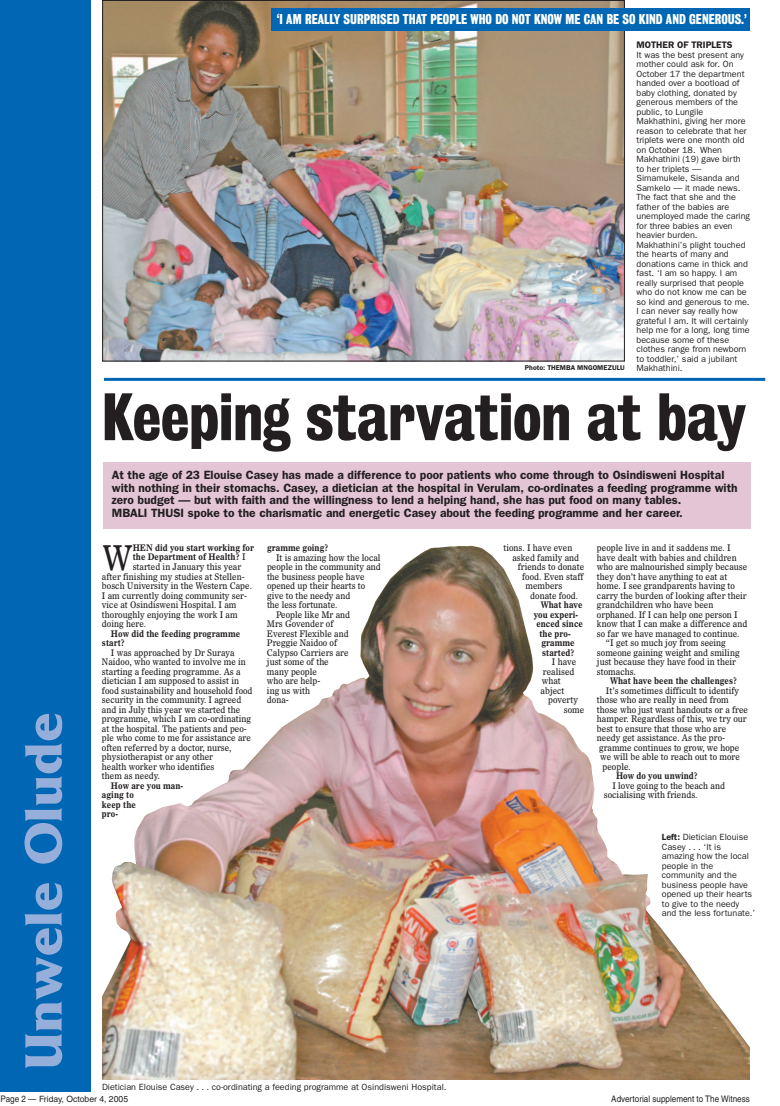
<style>
.page{position:relative;width:780px;height:1106px;background:#fff}
.page>*{position:absolute;margin:0;border:0;box-sizing:border-box;transform-origin:0 0}
.t1{font:61px "Bureau Grotesque Three Seven";color:#231f20}
.t2{font:700 55px "Friz Quadrata";color:#96afda}
.t3{font:33.9px "Dutch 811 BT Roman D";color:#231f20;scale:.9 1}
.t4{font:13px "Bureau Grotesque Three Seven";color:#fff}
.t5{font:600 12px/12.5px "Franklin Gothic";color:#231f20}
.t6{font:600 9.5px "Franklin Gothic";color:#231f20}
.t7{font:9px/9.5px "Dutch 811 BT Roman D";color:#231f20;scale:.9 1}
.t8{font:9px/9.5px "Franklin Gothic";color:#231f20}
.t9{font:9px/9.5px "Dutch 811 BT Bold D";color:#231f20;scale:.9 1}
.t10{font:9px "Helvetica";color:#231f20;scale:.9 1}
.t11{font:8.6px "Helvetica";color:#231f20}
.t12{font:600 7px "Franklin Gothic";color:#231f20}
.s1{font-family:"Dutch 811 BT Roman D"}
.s2{font-weight:600}
.s3{font-size:9px}
</style>
<div class="page">
<img style="left:102px;top:546px;width:648px;height:533px">
<div style="left:0;top:0;width:91px;height:1091px;background:#0166b3"></div>
<img style="left:104px;top:2px;width:519px;height:357px">
<div style="left:272px;top:9px;width:478px;height:22px;background:#0166b3"></div>
<div style="left:103px;top:462px;width:648px;height:67px;background:#e4c5d6"></div>
<hr style="left:104px;top:378px;width:661px;height:3px;background:#0166b3">
<h3 class="t4" style="left:277px;top:15px;width:472px">‘I AM REALLY SURPRISED THAT PEOPLE WHO DO NOT KNOW ME CAN BE SO KIND AND GENEROUS.’</h3>
<p class="t12" style="left:525px;top:365px;width:101px">Photo: THEMBA MNGOMEZULU</p>
<p class="t6" style="left:637px;top:42px;width:98px">MOTHER OF TRIPLETS</p>
<p class="t8" style="left:637px;top:51px;width:115px">It was the best present any mother could ask for. On<br>October 17 the department handed over a bootload of baby clothing, donated by generous members of the public, to Lungile<br>Makhathini, giving her more reason to celebrate that her triplets were one month old on October 18. When<br>Makhathini (19) gave birth to her triplets —<br>Simamukele, Sisanda and<br>Samkelo — it made news.<br>The fact that she and the father of the babies are unemployed made the caring for three babies an even heavier burden.<br>Makhathini’s plight touched the hearts of many and donations came in thick and fast. ‘I am so happy. I am really surprised that people who do not know me can be so kind and generous to me.<br>I can never say really how grateful I am. It will certainly help me for a long, long time because some of these clothes range from newborn to toddler,’ said a jubilant<br>Makhathini.</p>
<h1 class="t1" style="left:102px;top:396px;width:645px">Keeping starvation at bay</h1>
<h2 class="t2" style="left:25px;top:1070px;width:359px;rotate:-90deg">Unwele Olude</h2>
<p class="t5" style="left:112px;top:470px;width:627px">At the age of 23 Elouise Casey has made a difference to poor patients who come through to Osindisweni Hospital with nothing in their stomachs. Casey, a dietician at the hospital in Verulam, co-ordinates a feeding programme with zero budget — but with faith and the willingness to lend a helping hand, she has put food on many tables.<br>MBALI THUSI spoke to the charismatic and energetic Casey about the feeding programme and her career.</p>
<h3 class="t3" style="left:102px;top:544px;width:36px">W</h3>
<p class="t9" style="left:133px;top:544px;width:136px">HEN did you start working for the Department of Health? <span class="s1">I</span></p>
<p class="t7" style="left:102px;top:563px;width:168px;text-indent:31px">started in January this year after finishing my studies at Stellen&shy;bosch University in the Western Cape.<br>I am currently doing community ser&shy;vice at Osindisweni Hospital. I am thoroughly enjoying the work I am doing here.</p>
<p class="t9" style="left:102px;top:629px;width:155px;text-indent:9px">How did the feeding programme start?</p>
<p class="t7" style="left:102px;top:648px;width:169px;text-indent:9px">I was approached by Dr Suraya<br>Naidoo, who wanted to involve me in starting a feeding programme. As a dietician I am supposed to assist in food sustainability and household food security in the community. I agreed and in July this year we started the programme, which I am co-ordinating at the hospital. The patients and peo&shy;ple who come to me for assistance are often referred by a doctor, nurse, physiotherapist or any other<br>health worker who identifies<br>them as needy.</p>
<p class="t9" style="left:102px;top:781px;width:92px;text-indent:9px">How are you man&shy;aging to<br>keep the<br>pro-</p>
<p class="t9" style="left:267px;top:544px;width:70px">gramme going?</p>
<p class="t7" style="left:276px;top:553px;width:118px">It is amazing how the local</p>
<p class="t7" style="left:267px;top:563px;width:128px">people in the community and</p>
<p class="t7" style="left:267px;top:572px;width:110px">the business people have</p>
<p class="t7" style="left:267px;top:582px;width:111px">opened up their hearts to</p>
<p class="t7" style="left:267px;top:591px;width:94px">give to the needy and</p>
<p class="t7" style="left:267px;top:601px;width:80px">the less fortunate.</p>
<p class="t7" style="left:276px;top:610px;width:84px">People like Mr and</p>
<p class="t7" style="left:267px;top:620px;width:75px">Mrs Govender of</p>
<p class="t7" style="left:267px;top:629px;width:92px">Everest Flexible and</p>
<p class="t7" style="left:267px;top:639px;width:79px">Preggie Naidoo of</p>
<p class="t7" style="left:267px;top:648px;width:92px">Calypso Carriers are</p>
<p class="t7" style="left:267px;top:658px;width:70px">just some of the</p>
<p class="t7" style="left:267px;top:667px;width:57px">many people</p>
<p class="t7" style="left:267px;top:677px;width:61px">who are help-</p>
<p class="t7" style="left:267px;top:686px;width:49px">ing us with</p>
<p class="t7" style="left:267px;top:696px;width:26px">dona-</p>
<p class="t7" style="left:504px;top:544px;width:78px">tions. I have even</p>
<p class="t7" style="left:512px;top:553px;width:76px">asked family and</p>
<p class="t7" style="left:518px;top:563px;width:75px">friends to donate</p>
<p class="t7" style="left:522px;top:572px;width:70px">food. Even staff</p>
<p class="t7" style="left:526px;top:582px;width:42px">members</p>
<p class="t7" style="left:530px;top:591px;width:55px">donate food.</p>
<p class="t9" style="left:541px;top:601px;width:48px">What have</p>
<p class="t9" style="left:534px;top:610px;width:51px">you experi-</p>
<p class="t9" style="left:536px;top:620px;width:53px">enced since</p>
<p class="t9" style="left:539px;top:629px;width:36px">the pro-</p>
<p class="t9" style="left:541px;top:639px;width:39px">gramme</p>
<p class="t9" style="left:542px;top:648px;width:37px">started?</p>
<p class="t7" style="left:541px;top:658px;width:41px;text-indent:11px">I have realised what abject</p>
<p class="t7" style="left:564px;top:696px;width:24px;text-indent:-16px">poverty some</p>
<p class="t7" style="left:597px;top:544px;width:150px">people live in and it saddens me. I</p>
<p class="t7" style="left:597px;top:553px;width:157px">have dealt with babies and children</p>
<p class="t7" style="left:597px;top:563px;width:168px">who are malnourished simply because</p>
<p class="t7" style="left:597px;top:572px;width:146px">they don’t have anything to eat at</p>
<p class="t7" style="left:597px;top:582px;width:155px">home. I see grandparents having to</p>
<p class="t7" style="left:597px;top:591px;width:168px">carry the burden of looking after their</p>
<p class="t7" style="left:597px;top:601px;width:131px">grandchildren who have been</p>
<p class="t7" style="left:597px;top:610px;width:158px">orphaned. If I can help one person I</p>
<p class="t7" style="left:597px;top:620px;width:169px">know that I can make a difference and</p>
<p class="t7" style="left:597px;top:629px;width:160px">so far we have managed to continue.</p>
<p class="t7" style="left:606px;top:639px;width:135px">“I get so much joy from seeing</p>
<p class="t7" style="left:597px;top:648px;width:160px">someone gaining weight and smiling</p>
<p class="t7" style="left:597px;top:658px;width:156px">just because they have food in their</p>
<p class="t7" style="left:597px;top:667px;width:45px">stomachs.</p>
<p class="t9" style="left:610px;top:677px;width:143px">What have been the challenges?</p>
<p class="t7" style="left:606px;top:686px;width:150px">It’s sometimes difficult to identify</p>
<p class="t7" style="left:597px;top:696px;width:148px">those who are really in need from</p>
<p class="t7" style="left:597px;top:705px;width:169px">those who just want handouts or a free</p>
<p class="t7" style="left:597px;top:715px;width:168px">hamper. Regardless of this, we try our</p>
<p class="t7" style="left:597px;top:724px;width:145px">best to ensure that those who are</p>
<p class="t7" style="left:597px;top:734px;width:144px">needy get assistance. As the pro-</p>
<p class="t7" style="left:599px;top:743px;width:157px">gramme continues to grow, we hope</p>
<p class="t7" style="left:600px;top:753px;width:157px">we will be able to reach out to more</p>
<p class="t7" style="left:603px;top:762px;width:33px">people.</p>
<p class="t9" style="left:616px;top:772px;width:93px">How do you unwind?</p>
<p class="t7" style="left:604px;top:781px;width:136px;text-indent:9px">I love going to the beach and socialising with friends.</p>
<p class="t8" style="left:662px;top:833px;width:95px"><span class="s2">Left:</span> Dietician Elouise<br>Casey . . . ‘It is amazing how the local people in the community and the business people have opened up their hearts to give to the needy and the less fortunate.’</p>
<p class="t8" style="left:102px;top:1082px;width:346px">Dietician Elouise Casey . . . co-ordinating a feeding programme at Osindisweni Hospital.</p>
<p class="t11" style="left:1px;top:1096px;width:129px"><span class="s3">Page 2 —</span> Friday, October 4, 2005</p>
<p class="t10" style="left:611px;top:1095px;width:155px">Advertorial supplement to The Witness</p>
</div>
